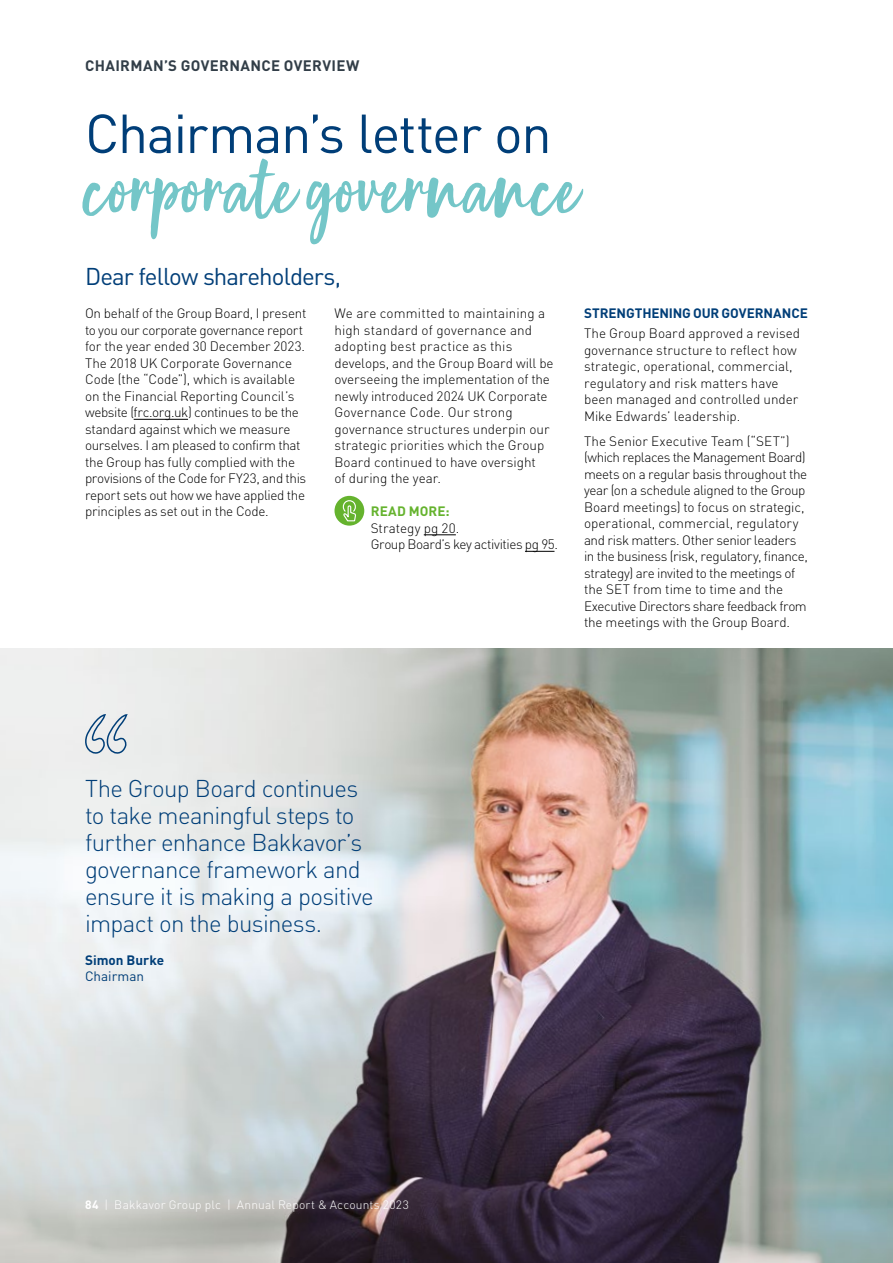
<style>
.page{position:relative;width:893px;height:1263px;background:#fff}
.page>*{position:absolute;margin:0;border:0;box-sizing:border-box;transform-origin:0 0}
.t1{font:54px "Good Slient Night";letter-spacing:.01em;color:#74c6c8}
.t2{font:54px "DIN Pro";letter-spacing:-.03em;color:#003e78}
.t3{font:300 24px/27px "DIN Pro";letter-spacing:-.03em;color:#003e78}
.t4{font:24px "DIN Pro";letter-spacing:-.04em;color:#003e78}
.t5{font:700 15px "DIN Pro";letter-spacing:.02em;color:#323e48}
.t6{font:300 13.5px/16.5px "DIN Pro";letter-spacing:-.01em;color:#000}
.t7{font:700 13.5px "DIN Pro";letter-spacing:-.005em;color:#003e78}
.t8{font:700 13.5px "DIN Pro";letter-spacing:.005em;color:#65b32e}
.t9{font:13.5px "DIN Pro";color:#003e78}
.t10{font:300 12px "DIN Pro";letter-spacing:.015em;color:#fff}
.s1{font-weight:700}
</style>
<div class="page">
<img style="left:0;top:648px;width:893px;height:615px">
<svg style="left:81px;top:713px;width:48px;height:46px;background:#c9d3db"></svg>
<hr style="left:134px;top:419px;width:54px;height:1px;background:#000">
<hr style="left:424px;top:534px;width:32px;height:1px;background:#000">
<svg style="left:525px;top:551px;width:29px;height:1px"></svg>
<div style="left:334px;top:496px;width:30px;height:30px;background:#65b32e;border-radius:50%"></div>
<svg style="left:342px;top:498px;width:16px;height:24px"></svg>
<p class="t5" style="left:85px;top:53px;width:276px">CHAIRMAN’S GOVERNANCE OVERVIEW</p>
<h1 class="t2" style="left:85px;top:92px;width:468px">Chairman’s letter on</h1>
<h1 class="t1" style="left:85px;top:163px;width:496px">corporate governance</h1>
<h2 class="t4" style="left:85px;top:258px;width:258px">Dear fellow shareholders,</h2>
<p class="t6" style="left:85px;top:304px;width:223px">On behalf of the Group Board, I present to you our corporate governance report for the year ended 30 December 2023.<br>The 2018 UK Corporate Governance Code (the “Code”), which is available on the Financial Reporting Council’s website (frc.org.uk) continues to be the standard against which we measure ourselves. I am pleased to confirm that the Group has fully complied with the provisions of the Code for FY23, and this report sets out how we have applied the principles as set out in the Code.</p>
<p class="t6" style="left:334px;top:304px;width:221px">We are committed to maintaining a high standard of governance and adopting best practice as this develops, and the Group Board will be overseeing the implementation of the newly introduced 2024 UK Corporate<br>Governance Code. Our strong governance structures underpin our strategic priorities which the Group<br>Board continued to have oversight<br>of during the year.</p>
<p class="t8" style="left:371px;top:501px;width:80px">READ MORE:</p>
<p class="t6" style="left:371px;top:519px;width:189px">Strategy pg 20.<br>Group Board’s key activities pg 95.</p>
<p class="t7" style="left:584px;top:303px;width:225px">STRENGTHENING OUR GOVERNANCE</p>
<p class="t6" style="left:584px;top:324px;width:218px">The Group Board approved a revised governance structure to reflect how strategic, operational, commercial, regulatory and risk matters have been managed and controlled under Mike Edwards’ leadership.</p>
<p class="t6" style="left:584px;top:431px;width:225px">The Senior Executive Team (“SET”) (which replaces the Management Board) meets on a regular basis throughout the year (on a schedule aligned to the Group Board meetings) to focus on strategic, operational, commercial, regulatory and risk matters. Other senior leaders in the business (risk, regulatory, finance, strategy) are invited to the meetings of the SET from time to time and the Executive Directors share feedback from the meetings with the Group Board.</p>
<h2 class="t3" style="left:85px;top:773px;width:290px">The Group Board continues to take meaningful steps to further enhance Bakkavor’s governance framework and ensure it is making a positive impact on the business.</h2>
<p class="t7" style="left:85px;top:949px;width:81px">Simon Burke</p>
<p class="t9" style="left:85px;top:966px;width:61px">Chairman</p>
<p class="t10" style="left:85px;top:1196px;width:325px"><span class="s1">84</span> | Bakkavor Group plc | Annual Report &amp; Accounts 2023</p>
</div>
